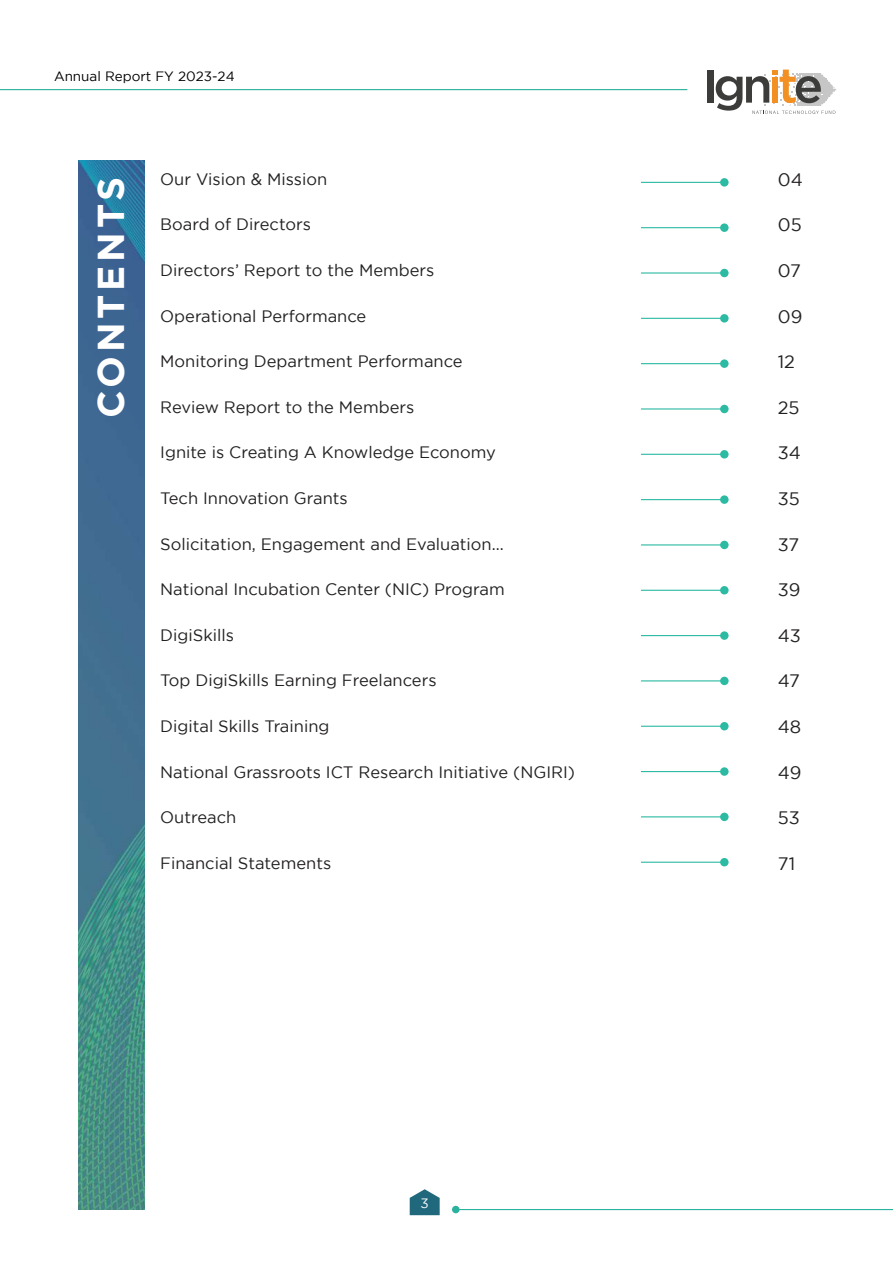
<style>
.page{position:relative;width:893px;height:1263px;background:#fff}
.page>*{position:absolute;margin:0;border:0;box-sizing:border-box;transform-origin:0 0}
.t1{font:700 37.5px "Gotham";letter-spacing:.1em;color:#fff}
.t2{font:18px "Gotham";color:#221f1f}
.t3{font:16.5px "Gotham";color:#221f1f}
.t4{font:13.5px "Gotham";color:#000}
.t5{font:13.5px "Gotham";color:#fff}
</style>
<div class="page">
<hr style="left:0;top:89px;width:687px;height:1px;background:#2bb29e">
<svg style="left:410px;top:1189px;width:30px;height:26px"></svg>
<hr style="left:452px;top:1209px;width:441px;height:1px;background:#2bb29e">
<div style="left:452px;top:1206px;width:7px;height:7px;background:#2bb29e;border-radius:50%"></div>
<div style="left:707px;top:70px;width:6px;height:33px;background:#3c3c3b"></div>
<svg style="left:716px;top:70px;width:120px;height:44px"></svg>
<img style="left:78px;top:161px;width:67px;height:1049px">
<hr style="left:641px;top:182px;width:84px;height:1px;background:#2cbaa3">
<div style="left:720px;top:178px;width:9px;height:9px;background:#2cbaa3;border-radius:50%"></div>
<hr style="left:641px;top:227px;width:84px;height:1px;background:#2cbaa3">
<div style="left:720px;top:223px;width:9px;height:9px;background:#2cbaa3;border-radius:50%"></div>
<hr style="left:641px;top:272px;width:84px;height:2px;background:#2cbaa3">
<div style="left:720px;top:269px;width:9px;height:8px;background:#2cbaa3;border-radius:50%"></div>
<hr style="left:641px;top:318px;width:84px;height:1px;background:#2cbaa3">
<div style="left:720px;top:314px;width:9px;height:9px;background:#2cbaa3;border-radius:50%"></div>
<hr style="left:641px;top:363px;width:84px;height:1px;background:#2cbaa3">
<div style="left:720px;top:359px;width:9px;height:9px;background:#2cbaa3;border-radius:50%"></div>
<hr style="left:641px;top:408px;width:84px;height:1px;background:#2cbaa3">
<div style="left:720px;top:405px;width:9px;height:8px;background:#2cbaa3;border-radius:50%"></div>
<hr style="left:641px;top:454px;width:84px;height:1px;background:#2cbaa3">
<div style="left:720px;top:450px;width:9px;height:8px;background:#2cbaa3;border-radius:50%"></div>
<hr style="left:641px;top:499px;width:84px;height:1px;background:#2cbaa3">
<div style="left:720px;top:495px;width:9px;height:9px;background:#2cbaa3;border-radius:50%"></div>
<hr style="left:641px;top:544px;width:84px;height:1px;background:#2cbaa3">
<div style="left:720px;top:541px;width:9px;height:8px;background:#2cbaa3;border-radius:50%"></div>
<hr style="left:641px;top:590px;width:84px;height:1px;background:#2cbaa3">
<div style="left:720px;top:586px;width:9px;height:8px;background:#2cbaa3;border-radius:50%"></div>
<hr style="left:641px;top:635px;width:84px;height:1px;background:#2cbaa3">
<div style="left:720px;top:631px;width:9px;height:9px;background:#2cbaa3;border-radius:50%"></div>
<hr style="left:641px;top:680px;width:84px;height:1px;background:#2cbaa3">
<div style="left:720px;top:677px;width:9px;height:8px;background:#2cbaa3;border-radius:50%"></div>
<hr style="left:641px;top:726px;width:84px;height:1px;background:#2cbaa3">
<div style="left:720px;top:722px;width:9px;height:8px;background:#2cbaa3;border-radius:50%"></div>
<hr style="left:641px;top:771px;width:84px;height:1px;background:#2cbaa3">
<div style="left:720px;top:767px;width:9px;height:9px;background:#2cbaa3;border-radius:50%"></div>
<hr style="left:641px;top:816px;width:84px;height:1px;background:#2cbaa3">
<div style="left:720px;top:813px;width:9px;height:8px;background:#2cbaa3;border-radius:50%"></div>
<hr style="left:641px;top:862px;width:84px;height:1px;background:#2cbaa3">
<div style="left:720px;top:858px;width:9px;height:8px;background:#2cbaa3;border-radius:50%"></div>
<p class="t4" style="left:54px;top:71px;width:182px">Annual Report FY 2023-24</p>
<p class="t3" style="left:160px;top:173px;width:169px">Our Vision &amp; Mission</p>
<p class="t3" style="left:160px;top:218px;width:152px">Board of Directors</p>
<p class="t3" style="left:160px;top:264px;width:276px">Directors’ Report to the Members</p>
<p class="t3" style="left:160px;top:309px;width:208px">Operational Performance</p>
<p class="t3" style="left:160px;top:355px;width:304px">Monitoring Department Performance</p>
<p class="t3" style="left:160px;top:401px;width:256px">Review Report to the Members</p>
<p class="t3" style="left:160px;top:446px;width:337px">Ignite is Creating A Knowledge Economy</p>
<p class="t3" style="left:160px;top:492px;width:189px">Tech Innovation Grants</p>
<p class="t3" style="left:160px;top:537px;width:345px">Solicitation, Engagement and Evaluation...</p>
<p class="t3" style="left:160px;top:583px;width:346px">National Incubation Center (NIC) Program</p>
<p class="t3" style="left:160px;top:629px;width:75px">DigiSkills</p>
<p class="t3" style="left:160px;top:674px;width:278px">Top DigiSkills Earning Freelancers</p>
<p class="t3" style="left:160px;top:720px;width:171px">Digital Skills Training</p>
<p class="t3" style="left:160px;top:765px;width:416px">National Grassroots ICT Research Initiative (NGIRI)</p>
<p class="t3" style="left:160px;top:811px;width:78px">Outreach</p>
<p class="t3" style="left:160px;top:857px;width:172px">Financial Statements</p>
<h1 class="t1" style="left:89px;top:418px;width:243px;rotate:-90deg">CONTENTS</h1>
<p class="t2" style="left:778px;top:173px;width:26px">04</p>
<p class="t2" style="left:778px;top:218px;width:25px">05</p>
<p class="t2" style="left:778px;top:264px;width:25px">07</p>
<p class="t2" style="left:778px;top:309px;width:26px">09</p>
<p class="t2" style="left:778px;top:355px;width:19px">12</p>
<p class="t2" style="left:778px;top:401px;width:23px">25</p>
<p class="t2" style="left:778px;top:446px;width:25px">34</p>
<p class="t2" style="left:778px;top:492px;width:23px">35</p>
<p class="t2" style="left:778px;top:537px;width:23px">37</p>
<p class="t2" style="left:778px;top:583px;width:24px">39</p>
<p class="t2" style="left:778px;top:629px;width:25px">43</p>
<p class="t2" style="left:778px;top:674px;width:24px">47</p>
<p class="t2" style="left:778px;top:720px;width:25px">48</p>
<p class="t2" style="left:778px;top:765px;width:25px">49</p>
<p class="t2" style="left:778px;top:811px;width:23px">53</p>
<p class="t2" style="left:778px;top:857px;width:19px">71</p>
<p class="t5" style="left:421px;top:1198px;width:10px">3</p>
</div>
